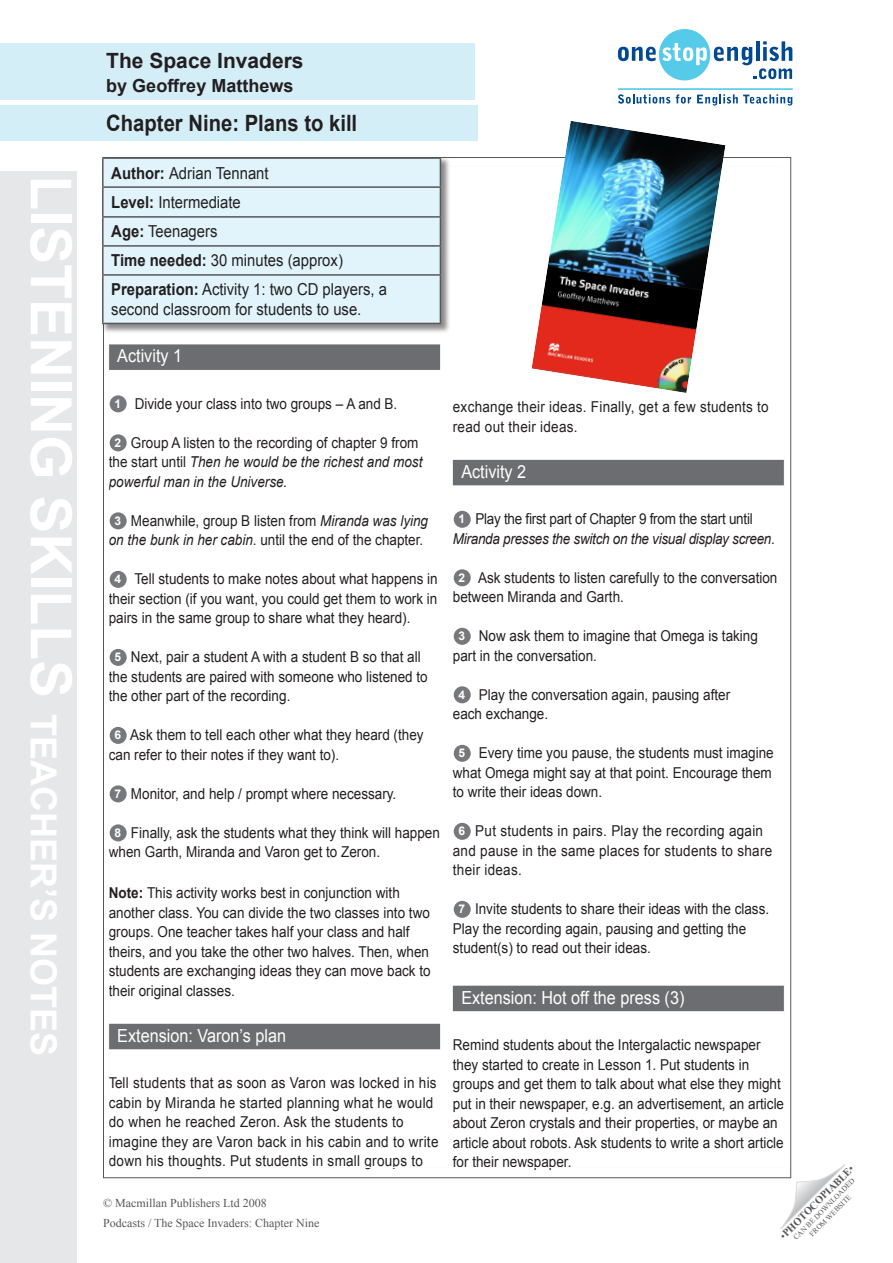
<style>
.page{position:relative;width:893px;height:1263px;background:#fff}
.page>*{position:absolute;margin:0;border:0;box-sizing:border-box;transform-origin:0 0}
.t1{font:700 57px "Arial";color:#fff}
.Title_in_blue_box{font:700 22.5px "Arial";color:#231f20;scale:.9 1}
.Title_in_blue_box-2{font:700 21px "Arial";color:#231f20}
.B_Head{font:18px "Arial";color:#fff;scale:.9 1}
.Author_in_blue_box{font:700 18px "Arial";color:#231f20}
.TG_notes{font:16.5px/19.5px "Arial";color:#231f20;scale:.9 1}
.body_text{font:15px/19.5px "Arial";color:#231f20;scale:.9 1}
.body_text-2{font:15px/19.5px "Arial";letter-spacing:.02em;color:#231f20;scale:.9 1}
.body_text-3{font:italic 15px/19.5px "Arial";color:#231f20;scale:.9 1}
.body_text-4{font:italic 15px/19.5px "Arial";letter-spacing:-.02em;color:#231f20;text-align:center;scale:.9 1}
.t2{font:12px "Times New Roman";color:#57585a}
.t3{font:700 12px "Arial";color:#fff}
.t4{font:700 10.5px "Times New Roman";color:#57585a}
.t5{font:7.5px "Times New Roman";color:#57585a}
.s1{font-size:36px}
.s2{font-weight:700}
.s3{font-style:normal}
.s4{font-style:italic}
.s5{font-weight:400}
</style>
<div class="page">
<svg style="left:618px;top:29px;width:174px;height:51px"></svg>
<svg style="left:618px;top:94px;width:52px;height:10px"></svg>
<svg style="left:676px;top:94px;width:15px;height:10px"></svg>
<svg style="left:697px;top:94px;width:95px;height:12px"></svg>
<hr style="left:618px;top:88px;width:175px;height:2px;background:#55cae9">
<svg style="left:780px;top:1164px;width:65px;height:65px"></svg>
<div style="left:0;top:44px;width:475px;height:56px;background:#d4eef7"></div>
<div style="left:0;top:106px;width:478px;height:35px;background:#d4eef7"></div>
<div style="left:0;top:171px;width:77px;height:1092px;background:#e6e7e9"></div>
<div style="left:109px;top:344px;width:331px;height:26px;background:#6c6d70"></div>
<div style="left:109px;top:1024px;width:331px;height:25px;background:#6c6d70"></div>
<div style="left:110px;top:395px;width:17px;height:17px;background:#76787b;border-radius:50%"></div>
<div style="left:110px;top:434px;width:17px;height:17px;background:#76787b;border-radius:50%"></div>
<div style="left:110px;top:512px;width:17px;height:17px;background:#76787b;border-radius:50%"></div>
<div style="left:110px;top:571px;width:17px;height:17px;background:#76787b;border-radius:50%"></div>
<div style="left:110px;top:649px;width:17px;height:17px;background:#76787b;border-radius:50%"></div>
<div style="left:110px;top:727px;width:17px;height:17px;background:#76787b;border-radius:50%"></div>
<div style="left:110px;top:785px;width:17px;height:17px;background:#76787b;border-radius:50%"></div>
<div style="left:110px;top:824px;width:17px;height:17px;background:#76787b;border-radius:50%"></div>
<div style="left:453px;top:460px;width:331px;height:25px;background:#6c6d70"></div>
<div style="left:453px;top:986px;width:331px;height:25px;background:#6c6d70"></div>
<div style="left:454px;top:511px;width:17px;height:17px;background:#76787b;border-radius:50%"></div>
<div style="left:454px;top:569px;width:17px;height:17px;background:#76787b;border-radius:50%"></div>
<div style="left:454px;top:628px;width:17px;height:17px;background:#76787b;border-radius:50%"></div>
<div style="left:454px;top:686px;width:17px;height:17px;background:#76787b;border-radius:50%"></div>
<div style="left:454px;top:745px;width:17px;height:17px;background:#76787b;border-radius:50%"></div>
<div style="left:454px;top:823px;width:17px;height:17px;background:#76787b;border-radius:50%"></div>
<div style="left:454px;top:901px;width:17px;height:17px;background:#76787b;border-radius:50%"></div>
<div style="left:101px;top:156px;width:350px;height:178px;background:#231f20;opacity:.52"></div>
<div style="left:104px;top:159px;width:336px;height:164px;background:#e1f4fc"></div>
<hr style="left:102px;top:157px;width:339px;height:2px;background:#57585a">
<hr style="left:102px;top:159px;width:2px;height:27px;background:#57585a">
<hr style="left:102px;top:186px;width:339px;height:2px;background:#57585a">
<hr style="left:102px;top:188px;width:2px;height:28px;background:#57585a">
<hr style="left:102px;top:216px;width:339px;height:2px;background:#57585a">
<hr style="left:102px;top:218px;width:2px;height:27px;background:#57585a">
<hr style="left:102px;top:245px;width:339px;height:2px;background:#57585a">
<hr style="left:102px;top:247px;width:2px;height:27px;background:#57585a">
<svg style="left:440px;top:159px;width:1px;height:115px"></svg>
<hr style="left:102px;top:274px;width:339px;height:2px;background:#57585a">
<hr style="left:102px;top:276px;width:2px;height:47px;background:#57585a">
<hr style="left:440px;top:276px;width:1px;height:47px;background:#57585a">
<hr style="left:102px;top:323px;width:339px;height:1px;background:#57585a">
<img style="left:531px;top:121px;width:194px;height:272px">
<p class="t1" style="left:88px;top:175px;width:879px;rotate:90deg">LISTENING SKILLS <span class="s1">teacher’s notes</span></p>
<p class="Title_in_blue_box-2" style="left:106px;top:46px;width:199px">The Space Invaders</p>
<p class="Author_in_blue_box" style="left:106px;top:73px;width:189px">by Geoffrey Matthews</p>
<p class="Title_in_blue_box" style="left:106px;top:109px;width:280px">Chapter Nine: Plans to kill</p>
<p class="TG_notes" style="left:111px;top:163px;width:176px"><span class="s2">Author:</span> Adrian Tennant</p>
<p class="TG_notes" style="left:111px;top:193px;width:145px"><span class="s2">Level:</span> Intermediate</p>
<p class="TG_notes" style="left:111px;top:222px;width:119px"><span class="s2">Age:</span> Teenagers</p>
<p class="TG_notes" style="left:111px;top:251px;width:259px"><span class="s2">Time needed:</span> 30 minutes (approx)</p>
<p class="TG_notes" style="left:111px;top:280px;width:308px"><span class="s2">Preparation:</span> Activity 1: two CD players, a second classroom for students to use.</p>
<p class="B_Head" style="left:117px;top:344px;width:74px">Activity 1</p>
<p class="t3" style="left:115px;top:396px;width:8px">1</p>
<p class="body_text" style="left:135px;top:394px;width:293px">Divide your class into two groups – A and B.</p>
<p class="t3" style="left:115px;top:435px;width:8px">2</p>
<p class="body_text-3" style="left:109px;top:433px;width:350px;text-indent:22px"><span class="s3">Group A listen to the recording of chapter 9 from the start until</span> Then he would be the richest and most powerful man in the Universe.</p>
<p class="t3" style="left:115px;top:513px;width:8px">3</p>
<p class="body_text" style="left:109px;top:511px;width:356px;text-indent:22px">Meanwhile, group B listen from <span class="s4">Miranda was lying on the bunk in her cabin</span>. until the end of the chapter.</p>
<p class="t3" style="left:115px;top:571px;width:8px">4</p>
<p class="body_text" style="left:109px;top:570px;width:367px;text-align:justify;text-indent:26px">Tell students to make notes about what happens in their section (if you want, you could get them to work in pairs in the same group to share what they heard).</p>
<p class="t3" style="left:115px;top:649px;width:8px">5</p>
<p class="body_text" style="left:109px;top:648px;width:356px;text-indent:22px">Next, pair a student A with a student B so that all the students are paired with someone who listened to the other part of the recording.</p>
<p class="t3" style="left:115px;top:727px;width:8px">6</p>
<p class="body_text" style="left:109px;top:726px;width:351px;text-indent:21px">Ask them to tell each other what they heard (they can refer to their notes if they want to).</p>
<p class="t3" style="left:115px;top:786px;width:8px">7</p>
<p class="body_text" style="left:131px;top:784px;width:296px">Monitor, and help / prompt where necessary.</p>
<p class="t3" style="left:115px;top:825px;width:8px">8</p>
<p class="body_text" style="left:109px;top:823px;width:369px;text-indent:22px">Finally, ask the students what they think will happen when Garth, Miranda and Varon get to Zeron.</p>
<p class="body_text" style="left:109px;top:883px;width:359px"><span class="s2">Note:</span> This activity works best in conjunction with another class. You can divide the two classes into two groups. One teacher takes half your class and half theirs, and you take the other two halves. Then, when students are exchanging ideas they can move back to their original classes.</p>
<p class="B_Head" style="left:117px;top:1024px;width:189px">Extension: Varon’s plan</p>
<p class="body_text-2" style="left:109px;top:1073px;width:368px">Tell students that as soon as Varon was locked in his cabin by Miranda he started planning what he would do when he reached Zeron. Ask the students to imagine they are Varon back in his cabin and to write down his thoughts. Put students in small groups to</p>
<p class="t2" style="left:103px;top:1195px;width:165px">© Macmillan Publishers Ltd 2008</p>
<p class="t2" style="left:103px;top:1215px;width:218px">Podcasts / The Space Invaders: Chapter Nine</p>
<p class="body_text-2" style="left:453px;top:397px;width:353px">exchange their ideas. Finally, get a few students to read out their ideas.</p>
<p class="B_Head" style="left:461px;top:460px;width:74px">Activity 2</p>
<p class="t3" style="left:459px;top:511px;width:8px">1</p>
<p class="body_text-4" style="left:453px;top:510px;width:359px"><span class="s3">Play the first part of Chapter 9 from the start until<br></span>Miranda presses the switch on the visual display screen<span class="s3">.</span></p>
<p class="t3" style="left:459px;top:570px;width:8px">2</p>
<p class="body_text" style="left:453px;top:568px;width:362px;text-indent:25px">Ask students to listen carefully to the conversation between Miranda and Garth.</p>
<p class="t3" style="left:459px;top:628px;width:8px">3</p>
<p class="body_text" style="left:453px;top:626px;width:340px;text-indent:26px">Now ask them to imagine that Omega is taking part in the conversation.</p>
<p class="t3" style="left:459px;top:687px;width:8px">4</p>
<p class="body_text" style="left:453px;top:685px;width:310px;text-indent:26px">Play the conversation again, pausing after each exchange.</p>
<p class="t3" style="left:459px;top:745px;width:8px">5</p>
<p class="body_text" style="left:453px;top:743px;width:358px;text-indent:26px">Every time you pause, the students must imagine what Omega might say at that point. Encourage them to write their ideas down.</p>
<p class="t3" style="left:459px;top:823px;width:8px">6</p>
<p class="body_text-2" style="left:453px;top:821px;width:356px;text-indent:22px">Put students in pairs. Play the recording again and pause in the same places for students to share their ideas.</p>
<p class="t3" style="left:459px;top:901px;width:8px">7</p>
<p class="body_text" style="left:453px;top:899px;width:353px;text-indent:22px">Invite students to share their ideas with the class.<br>Play the recording again, pausing and getting the student(s) to read out their ideas.</p>
<p class="B_Head" style="left:461px;top:985px;width:249px">Extension: Hot off the press (3)</p>
<p class="body_text" style="left:453px;top:1035px;width:370px">Remind students about the Intergalactic newspaper they started to create in Lesson 1. Put students in groups and get them to talk about what else they might put in their newspaper, e.g. an advertisement, an article about Zeron crystals and their properties, or maybe an article about robots. Ask students to write a short article for their newspaper.</p>
<p class="t4" style="left:777px;top:1232px;width:101px;rotate:-45deg"><span class="s5">•</span>PHOTOCOPIABLE<span class="s5">•</span></p>
<p class="t5" style="left:791px;top:1235px;width:85px;rotate:-45deg">CAN BE DOWNLOADED</p>
<p class="t5" style="left:807px;top:1231px;width:57px;rotate:-45deg">FROM WEBSITE</p>
</div>
